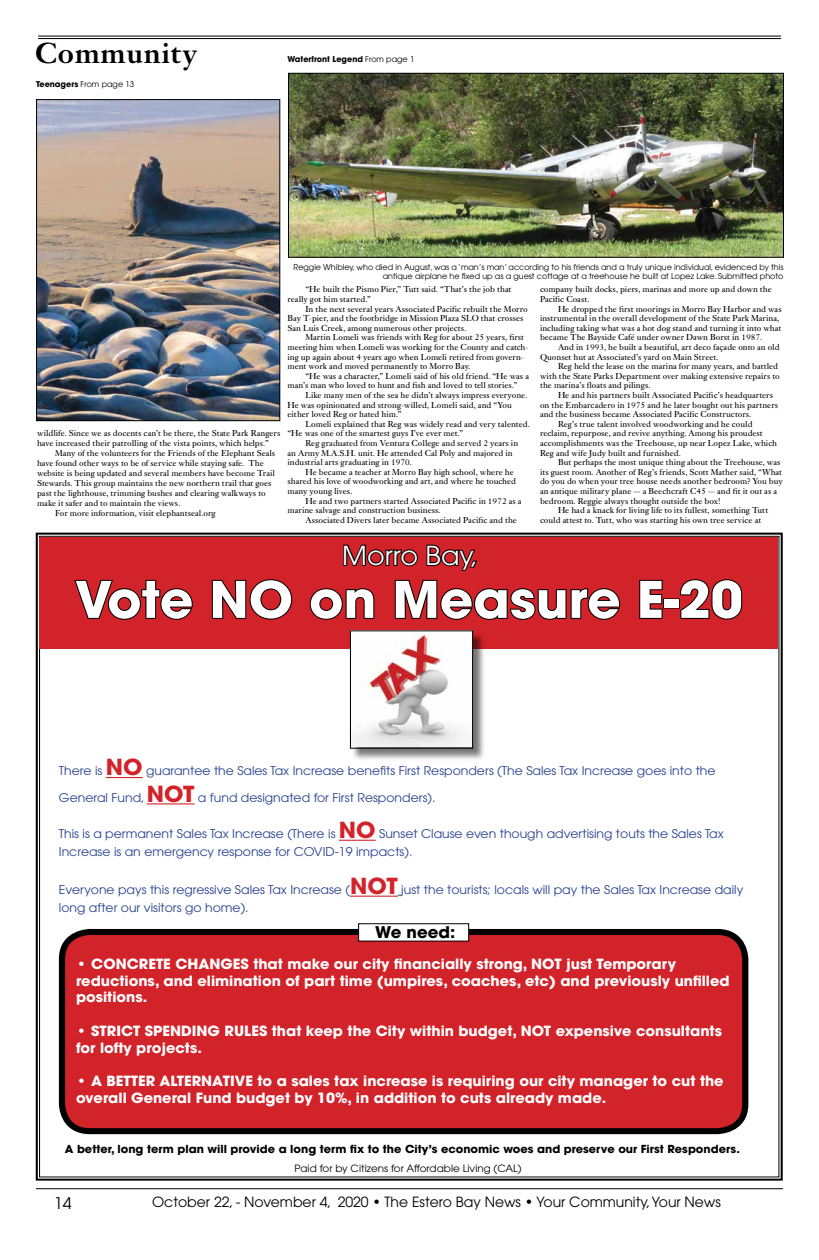
<style>
.page{position:relative;width:819px;height:1260px;background:#fff}
.page>*{position:absolute;margin:0;border:0;box-sizing:border-box;transform-origin:0 0}
.t1{font:700 50px "Avant Garde";color:#fff;scale:1.04 1}
.t2{font:500 30px "Janson URW";color:#000}
.t3{font:26px "Avant Garde";color:#fff;scale:1.04 1}
.t4{font:700 16px "Avant Garde";color:#000;scale:1.04 1}
.t5{font:16px "Avant Garde";color:#000}
.t6{font:700 14px/16.8px "Avant Garde";color:#fff;scale:1.04 1}
.t7{font:14px "Avant Garde";color:#000}
.t8{font:12px/18px "Avant Garde";color:#25408f;scale:1.04 1}
.t9{font:700 11px "Avant Garde";color:#000;scale:1.04 1}
.t10{font:10px "Avant Garde";color:#000;scale:1.04 1}
.t11{font:9px/9.6px "Janson URW";color:#000}
.t12{font:8px/9px "Avant Garde";color:#000;text-align:right}
.t13{font:700 8px "Avant Garde";color:#000}
.s1{font-weight:700}
.s2{font-weight:400}
.s3{font-weight:700;font-size:22px;color:#d2232a}
</style>
<div class="page">
<hr style="left:36px;top:1188px;width:747px;height:1px;background:#000">
<hr style="left:38px;top:36px;width:743px;height:1px;background:#000">
<hr style="left:38px;top:38px;width:743px;height:1px;background:#000">
<svg style="left:36px;top:533px;width:747px;height:648px"></svg>
<hr style="left:106px;top:777px;width:37px;height:1px;background:#d2232a">
<hr style="left:147px;top:803px;width:48px;height:1px;background:#d2232a">
<div style="left:62px;top:932px;width:683px;height:199px;background:#d2232a;border-radius:28px"></div>
<div style="left:59px;top:929px;width:689px;height:205px;border:6px solid #000;border-radius:28px"></div>
<div style="left:359px;top:924px;width:110px;height:17px;background:#fff"></div>
<div style="left:39px;top:537px;width:739px;height:112px;background:#d2232a"></div>
<svg style="left:343px;top:544px;width:75px;height:23px"></svg>
<svg style="left:426px;top:544px;width:52px;height:27px"></svg>
<svg style="left:74px;top:579px;width:119px;height:41px"></svg>
<svg style="left:211px;top:579px;width:82px;height:41px"></svg>
<svg style="left:309px;top:588px;width:66px;height:32px"></svg>
<svg style="left:394px;top:579px;width:227px;height:41px"></svg>
<svg style="left:639px;top:579px;width:24px;height:40px"></svg>
<div style="left:663px;top:598px;width:17px;height:11px;border:2px solid #000"></div>
<svg style="left:678px;top:579px;width:65px;height:41px"></svg>
<div style="left:351px;top:632px;width:135px;height:129px;background:#000;opacity:.54"></div>
<img style="left:352px;top:632px;width:119px;height:115px">
<div style="left:350px;top:630px;width:123px;height:119px;border:1px solid #000"></div>
<hr style="left:339px;top:840px;width:37px;height:1px;background:#d2232a">
<hr style="left:350px;top:896px;width:48px;height:1px;background:#d2232a">
<img style="left:38px;top:101px;width:240px;height:318px">
<div style="left:36px;top:99px;width:244px;height:322px;border:1px solid #000"></div>
<img style="left:290px;top:75px;width:492px;height:181px">
<div style="left:288px;top:73px;width:496px;height:185px;border:1px solid #000"></div>
<h2 class="t2" style="left:35px;top:36px;width:164px">Community</h2>
<p class="t12" style="left:36px;top:80px;width:100px"><span class="s1">Teenagers</span> From page 13</p>
<p class="t13" style="left:287px;top:54px;width:128px">Waterfront Legend <span class="s2">From page 1</span></p>
<p class="t12" style="left:294px;top:262px;width:491px">Reggie Whibley, who died in August, was a ‘man’s man’ according to his friends and a truly unique individual, evidenced by this antique airplane he fixed up as a guest cottage at a treehouse he built at Lopez Lake. Submitted photo</p>
<p class="t11" style="left:288px;top:285px;width:226px;text-indent:18px">“He built the Pismo Pier,” Tutt said. “That’s the job that really got him started.”</p>
<p class="t11" style="left:288px;top:304px;width:242px;text-indent:18px">In the next several years Associated Pacific rebuilt the Morro<br>Bay T-pier, and the footbridge in Mission Plaza SLO that crosses<br>San Luis Creek, among numerous other projects.</p>
<p class="t11" style="left:288px;top:333px;width:243px;text-indent:18px">Martin Lomeli was friends with Reg for about 25 years, first meeting him when Lomeli was working for the County and catch&shy;ing up again about 4 years ago when Lomeli retired from govern&shy;ment work and moved permanently to Morro Bay.</p>
<p class="t11" style="left:288px;top:371px;width:243px;text-indent:18px">“He was a character,” Lomeli said of his old friend. “He was a man’s man who loved to hunt and fish and loved to tell stories.”</p>
<p class="t11" style="left:288px;top:390px;width:241px;text-indent:18px">Like many men of the sea he didn’t always impress everyone.<br>He was opinionated and strong-willed, Lomeli said, and “You either loved Reg or hated him.”</p>
<p class="t11" style="left:288px;top:419px;width:244px;text-indent:18px">Lomeli explained that Reg was widely read and very talented. “He was one of the smartest guys I’ve ever met.”</p>
<p class="t11" style="left:288px;top:438px;width:232px;text-indent:18px">Reg graduated from Ventura College and served 2 years in an Army M.A.S.H. unit. He attended Cal Poly and majored in industrial arts graduating in 1970.</p>
<p class="t11" style="left:288px;top:467px;width:230px;text-indent:18px">He became a teacher at Morro Bay high school, where he shared his love of woodworking and art, and where he touched many young lives.</p>
<p class="t11" style="left:288px;top:496px;width:236px;text-indent:18px">He and two partners started Associated Pacific in 1972 as a marine salvage and construction business.</p>
<p class="t11" style="left:306px;top:515px;width:213px">Associated Divers later became Associated Pacific and the</p>
<p class="t11" style="left:37px;top:428px;width:245px;line-height:10px">wildlife. Since we as docents can’t be there, the State Park Rangers have increased their patrolling of the vista points, which helps.”</p>
<p class="t11" style="left:55px;top:448px;width:222px">Many of the volunteers for the Friends of the Elephant Seals</p>
<p class="t11" style="left:37px;top:458px;width:228px">have found other ways to be of service while staying safe. The</p>
<p class="t11" style="left:37px;top:468px;width:239px">website is being updated and several members have become Trail</p>
<p class="t11" style="left:37px;top:478px;width:236px">Stewards. This group maintains the new northern trail that goes</p>
<p class="t11" style="left:37px;top:488px;width:230px">past the lighthouse, trimming bushes and clearing walkways to</p>
<p class="t11" style="left:37px;top:498px;width:145px">make it safer and to maintain the views.</p>
<p class="t11" style="left:55px;top:508px;width:162px">For more information, visit elephantseal.org</p>
<p class="t11" style="left:540px;top:285px;width:233px">company built docks, piers, marinas and more up and down the<br>Pacific Coast.</p>
<p class="t11" style="left:540px;top:304px;width:243px;text-indent:18px">He dropped the first moorings in Morro Bay Harbor and was instrumental in the overall development of the State Park Marina, including taking what was a hot dog stand and turning it into what became The Bayside Café under owner Dawn Borst in 1987.</p>
<p class="t11" style="left:540px;top:342px;width:241px;text-indent:18px">And in 1993, he built a beautiful, art deco façade onto an old<br>Quonset hut at Associated’s yard on Main Street.</p>
<p class="t11" style="left:540px;top:362px;width:241px;text-indent:18px">Reg held the lease on the marina for many years, and battled with the State Parks Department over making extensive repairs to the marina’s floats and pilings.</p>
<p class="t11" style="left:558px;top:390px;width:217px">He and his partners built Associated Pacific’s headquarters</p>
<p class="t11" style="left:540px;top:400px;width:240px">on the Embarcadero in 1975 and he later bought out his partners</p>
<p class="t11" style="left:540px;top:410px;width:213px">and the business became Associated Pacific Constructors.</p>
<p class="t11" style="left:558px;top:419px;width:196px">Reg’s true talent involved woodworking and he could</p>
<p class="t11" style="left:540px;top:429px;width:224px">reclaim, repurpose, and revive anything. Among his proudest</p>
<p class="t11" style="left:540px;top:438px;width:239px">accomplishments was the Treehouse, up near Lopez Lake, which</p>
<p class="t11" style="left:540px;top:448px;width:142px">Reg and wife Judy built and furnished.</p>
<p class="t11" style="left:558px;top:458px;width:224px">But perhaps the most unique thing about the Treehouse, was</p>
<p class="t11" style="left:540px;top:467px;width:244px">its guest room. Another of Reg’s friends, Scott Mather said, “What</p>
<p class="t11" style="left:540px;top:477px;width:244px">do you do when your tree house needs another bedroom? You buy</p>
<p class="t11" style="left:540px;top:486px;width:239px">an antique military plane — a Beechcraft C45 — and fit it out as a</p>
<p class="t11" style="left:540px;top:496px;width:182px">bedroom. Reggie always thought outside the box!</p>
<p class="t11" style="left:558px;top:506px;width:212px">He had a knack for living life to its fullest, something Tutt</p>
<p class="t11" style="left:540px;top:515px;width:223px">could attest to. Tutt, who was starting his own tree service at</p>
<h3 class="t3" style="left:342px;top:540px;width:132px">Morro Bay,</h3>
<h1 class="t1" style="left:75px;top:567px;width:644px">Vote NO on Measure E-20</h1>
<h3 class="t8" style="left:59px;top:758px;width:633px;line-height:26.4px">There is <span class="s3">NO</span> guarantee the Sales Tax Increase benefits First Responders (The Sales Tax Increase goes into the<br>General Fund, <span class="s3">NOT</span> a fund designated for First Responders).</h3>
<h3 class="t8" style="left:59px;top:825px;width:641px">This is a permanent Sales Tax Increase (There is <span class="s3">NO</span> Sunset Clause even though advertising touts the Sales Tax<br>Increase is an emergency response for COVID-19 impacts).</h3>
<h3 class="t8" style="left:59px;top:881px;width:660px">Everyone pays this regressive Sales Tax Increase (<span class="s3">NOT</span> just the tourists; locals will pay the Sales Tax Increase daily long after our visitors go home).</h3>
<h3 class="t4" style="left:375px;top:922px;width:79px">We need:</h3>
<h3 class="t6" style="left:76px;top:955px;width:630px">• CONCRETE CHANGES that make our city financially strong, NOT just Temporary reductions, and elimination of part time (umpires, coaches, etc) and previously unfilled positions.</h3>
<h3 class="t6" style="left:76px;top:1022px;width:622px">• STRICT SPENDING RULES that keep the City within budget, NOT expensive consultants for lofty projects.</h3>
<h3 class="t6" style="left:76px;top:1073px;width:624px">• A BETTER ALTERNATIVE to a sales tax increase is requiring our city manager to cut the overall General Fund budget by 10%, in addition to cuts already made.</h3>
<p class="t9" style="left:65px;top:1142px;width:651px">A better, long term plan will provide a long term fix to the City’s economic woes and preserve our First Responders.</p>
<p class="t10" style="left:295px;top:1162px;width:220px">Paid for by Citizens for Affordable Living (CAL)</p>
<h3 class="t5" style="left:54px;top:1194px;width:19px">14</h3>
<h3 class="t7" style="left:152px;top:1194px;width:570px">October 22, - November 4, 2020 • The Estero Bay News • Your Community, Your News</h3>
</div>
